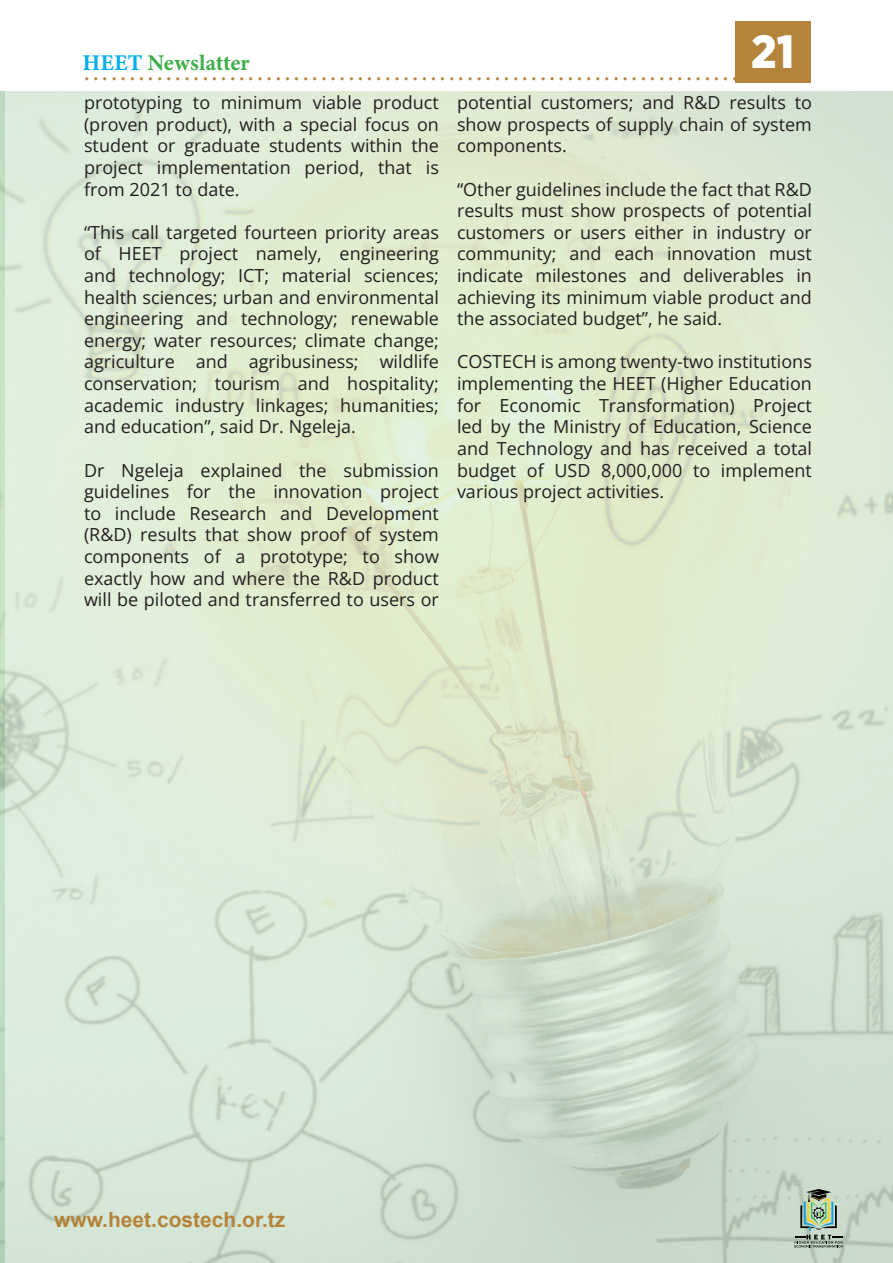
<style>
.page{position:relative;width:893px;height:1263px;background:#fff}
.page>*{position:absolute;margin:0;border:0;box-sizing:border-box;transform-origin:0 0}
.t1{font:900 46.5px "Gotham Narrow";color:#fff}
.t2{font:27px "Minion Pro";color:#b4843b}
.t3{font:22.5px "Minion Variable Concept";color:#40ae49}
.t4{font:700 21px "Arial";color:#b4843b}
.t5{font:18px/21.6px "Open Sans";color:#231f20;text-align:justify}
.s1{color:#00aeef}
</style>
<div class="page">
<img style="left:0;top:92px;width:893px;height:1171px">
<div style="left:735px;top:21px;width:75px;height:61px;background:#b4843b"></div>
<svg style="left:794px;top:1189px;width:49px;height:58px;background:#9baf9c"></svg>
<p class="t3" style="left:82px;top:47px;width:169px"><span class="s1">HEET</span> Newslatter</p>
<h1 class="t1" style="left:751px;top:21px;width:44px">21</h1>
<h2 class="t2" style="left:84px;top:54px;width:683px">...........................................................................</h2>
<p class="t5" style="left:84px;top:91px;width:356px">prototyping to minimum viable product (proven product), with a special focus on student or graduate students within the project implementation period, that is from 2021 to date.</p>
<p class="t5" style="left:84px;top:221px;width:356px">“This call targeted fourteen priority areas of HEET project namely, engineering and technology; ICT; material sciences; health sciences; urban and environmental engineering and technology; renewable energy; water resources; climate change; agriculture and agribusiness; wildlife conservation; tourism and hospitality; academic industry linkages; humanities; and education”, said Dr. Ngeleja.</p>
<p class="t5" style="left:84px;top:459px;width:356px">Dr Ngeleja explained the submission guidelines for the innovation project to include Research and Development (R&amp;D) results that show proof of system components of a prototype; to show exactly how and where the R&amp;D product will be piloted and transferred to users or</p>
<p class="t5" style="left:457px;top:91px;width:356px">potential customers; and R&amp;D results to show prospects of supply chain of system components.</p>
<p class="t5" style="left:457px;top:178px;width:356px">“Other guidelines include the fact that R&amp;D results must show prospects of potential customers or users either in industry or community; and each innovation must indicate milestones and deliverables in achieving its minimum viable product and the associated budget”, he said.</p>
<p class="t5" style="left:457px;top:351px;width:356px">COSTECH is among twenty-two institutions implementing the HEET (Higher Education for Economic Transformation) Project led by the Ministry of Education, Science and Technology and has received a total budget of USD 8,000,000 to implement various project activities.</p>
<p class="t4" style="left:54px;top:1206px;width:233px">www.heet.costech.or.tz</p>
</div>
